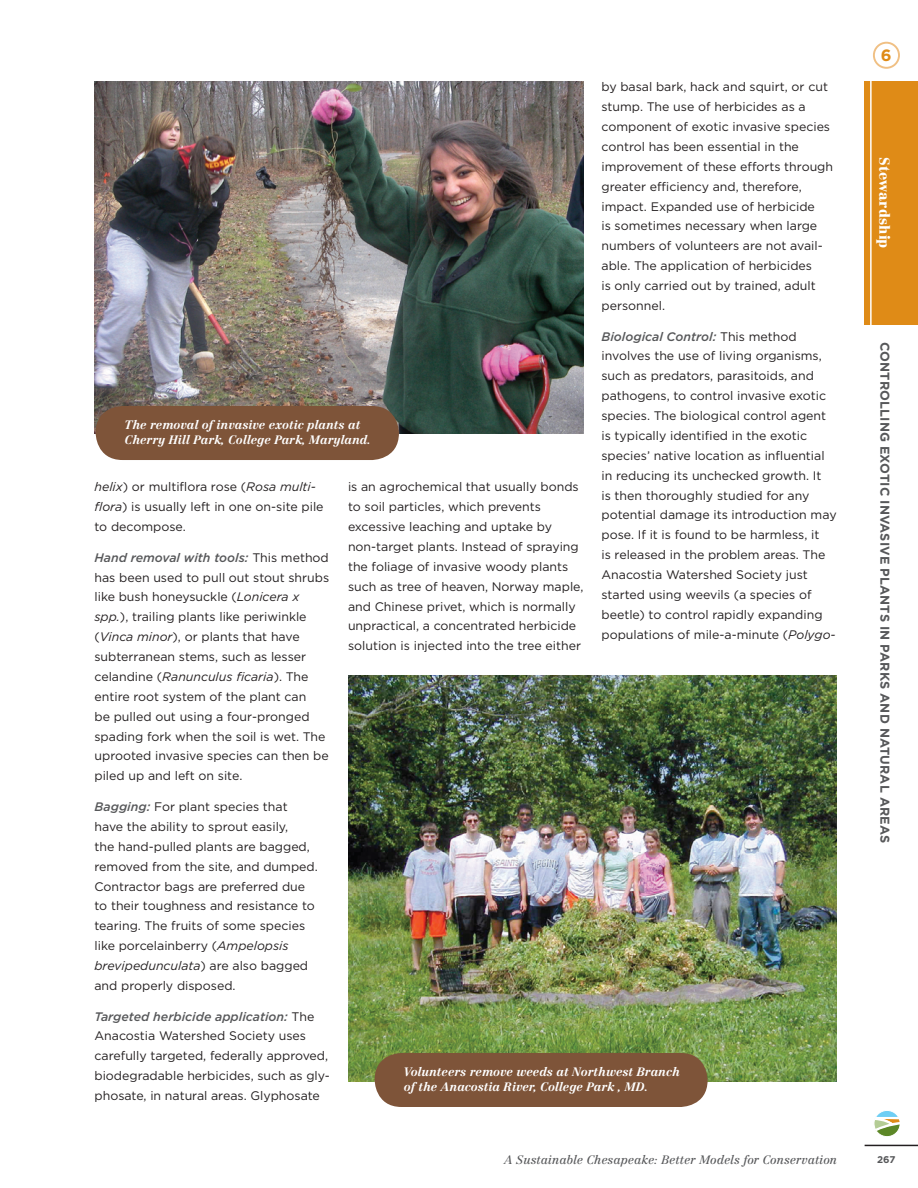
<style>
.page{position:relative;width:918px;height:1188px;background:#fff}
.page>*{position:absolute;margin:0;border:0;box-sizing:border-box;transform-origin:0 0}
.t1{font:700 16.35px "Gotham";color:#df8b17}
.t2{font:900 14.25px "Centennial";letter-spacing:.01em;color:#fff}
.t3{font:700 12.75px "Gotham";letter-spacing:.01em;color:#57585a}
.Paragraph_Style{font:12.3px/19.8px "Gotham";color:#231f20}
.Photo_Caption{font:italic 700 12px/15px "Centennial";color:#fff}
.t4{font:italic 12px "Centennial";color:#57585a}
.t5{font:700 9.75px "Gotham";color:#57585a}
.s1{font-weight:500;font-style:italic;color:#57585a}
.s2{font-style:italic}
</style>
<div class="page">
<svg style="left:876px;top:1112px;width:24px;height:24px"></svg>
<div style="left:874px;top:1110px;width:26px;height:26px;border:1px solid #fff;border-radius:50%"></div>
<div style="left:865px;top:81px;width:53px;height:244px;background:#df8b17"></div>
<div style="left:873px;top:42px;width:27px;height:27px;border:2px solid #f0c084;border-radius:50%"></div>
<hr style="left:865px;top:1145px;width:53px;height:1px;background:#231f20">
<hr style="left:870px;top:69px;width:2px;height:269px;background:#fff">
<img style="left:94px;top:81px;width:490px;height:352px">
<div style="left:96px;top:406px;width:303px;height:54px;background:#7e5439;border-radius:27px"></div>
<img style="left:348px;top:675px;width:489px;height:406px">
<div style="left:375px;top:1053px;width:333px;height:54px;background:#7e5439;border-radius:27px"></div>
<p class="Paragraph_Style" style="left:602px;top:77px;width:233px">by basal bark, hack and squirt, or cut stump. The use of herbicides as a component of exotic invasive species control has been essential in the improvement of these efforts through greater efficiency and, therefore, impact. Expanded use of herbicide<br>is sometimes necessary when large numbers of volunteers are not avail&shy;able. The application of herbicides<br>is only carried out by trained, adult personnel.</p>
<p class="Paragraph_Style" style="left:602px;top:326px;width:237px"><span class="s1">Biological Control:</span> This method involves the use of living organisms, such as predators, parasitoids, and pathogens, to control invasive exotic species. The biological control agent is typically identified in the exotic species’ native location as influential in reducing its unchecked growth. It<br>is then thoroughly studied for any potential damage its introduction may pose. If it is found to be harmless, it<br>is released in the problem areas. The Anacostia Watershed Society just started using weevils (a species of beetle) to control rapidly expanding populations of mile-a-minute (<span class="s2">Polygo-</span></p>
<p class="Photo_Caption" style="left:125px;top:417px;width:248px">The removal of invasive exotic plants at<br>Cherry Hill Park, College Park, Maryland.</p>
<p class="Paragraph_Style" style="left:94px;top:477px;width:231px"><span class="s2">helix</span>) or multiflora rose (<span class="s2">Rosa multi&shy;flora</span>) is usually left in one on-site pile to decompose.</p>
<p class="Paragraph_Style" style="left:94px;top:547px;width:236px"><span class="s1">Hand removal with tools:</span> This method has been used to pull out stout shrubs like bush honeysuckle (<span class="s2">Lonicera x spp.</span>), trailing plants like periwinkle (<span class="s2">Vinca minor</span>), or plants that have subterranean stems, such as lesser celandine (<span class="s2">Ranunculus ficaria</span>). The entire root system of the plant can<br>be pulled out using a four-pronged spading fork when the soil is wet. The uprooted invasive species can then be piled up and left on site.</p>
<p class="Paragraph_Style" style="left:94px;top:797px;width:225px"><span class="s1">Bagging:</span> For plant species that have the ability to sprout easily,<br>the hand-pulled plants are bagged, removed from the site, and dumped.<br>Contractor bags are preferred due to their toughness and resistance to tearing. The fruits of some species like porcelainberry (<span class="s2">Ampelopsis brevipedunculata</span>) are also bagged and properly disposed.</p>
<p class="Paragraph_Style" style="left:94px;top:1006px;width:237px"><span class="s1">Targeted herbicide application:</span> The Anacostia Watershed Society uses carefully targeted, federally approved, biodegradable herbicides, such as gly&shy;phosate, in natural areas. Glyphosate</p>
<p class="Paragraph_Style" style="left:348px;top:477px;width:237px">is an agrochemical that usually bonds to soil particles, which prevents excessive leaching and uptake by non-target plants. Instead of spraying the foliage of invasive woody plants such as tree of heaven, Norway maple, and Chinese privet, which is normally unpractical, a concentrated herbicide solution is injected into the tree either</p>
<p class="Photo_Caption" style="left:404px;top:1064px;width:277px">Volunteers remove weeds at Northwest Branch of the Anacostia River, College Park , MD.</p>
<p class="t4" style="left:504px;top:1153px;width:335px">A Sustainable Chesapeake: Better Models for Conservation</p>
<h1 class="t1" style="left:881px;top:46px;width:12px">6</h1>
<p class="t2" style="left:894px;top:157px;width:93px;rotate:90deg">Stewardship</p>
<p class="t3" style="left:892px;top:342px;width:503px;rotate:90deg">Controlling Exotic I nvasive Plants in Parks and Natural Areas</p>
<p class="t5" style="left:877px;top:1154px;width:20px">267</p>
</div>
